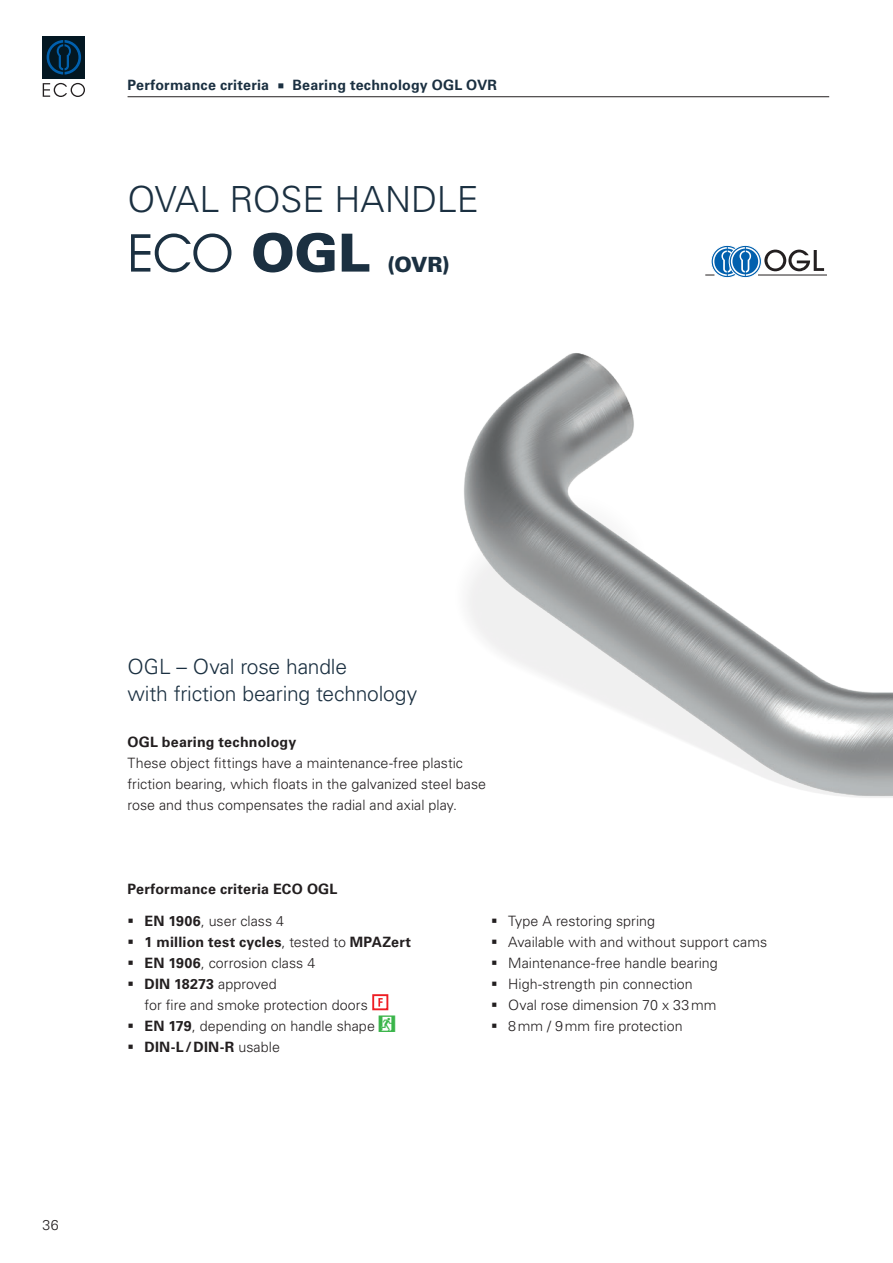
<style>
.page{position:relative;width:893px;height:1263px;background:#fff}
.page>*{position:absolute;margin:0;border:0;box-sizing:border-box;transform-origin:0 0}
.t1{font:52.5px "Avant Garde IT Cby BT";color:#1b3041}
.t2{font:300 36px "Univers LT Pro 45";letter-spacing:-.005em;color:#1b3041}
.t3{font:300 21px/27px "Univers LT Pro 45";letter-spacing:-.01em;color:#1b3041}
.t4{font:900 21px "Univers LT Pro 75";color:#1b3041}
.t5{font:300 14.25px/21px "Univers LT Pro 45";color:#231f20}
.t6{font:700 14.25px "Univers LT Pro 65";letter-spacing:.015em;color:#231f20}
.t7{font:700 14.25px "Univers LT Pro 65";letter-spacing:.015em;color:#1b3041}
.s1{font-family:"Univers LT Pro 75";font-weight:900}
.s2{font-family:"Univers LT Pro 65";font-weight:700}
.s3{font-family:"Univers LT Pro 45";font-weight:300}
.s4{font-family:"ECO Font";font-weight:400;font-size:16.5px;color:#3ab54a}
</style>
<div class="page">
<img style="left:274px;top:96px;width:619px;height:915px">
<div style="left:373px;top:995px;width:14px;height:14px;background:#fff"></div>
<div style="left:372px;top:994px;width:16px;height:16px;border:2px solid #ee1d23"></div>
<svg style="left:378px;top:998px;width:5px;height:8px"></svg>
<svg style="left:705px;top:245px;width:119px;height:33px"></svg>
<hr style="left:758px;top:275px;width:69px;height:1px;background:#231f20">
<hr style="left:128px;top:96px;width:701px;height:1px;background:#231f20">
<div style="left:43px;top:36px;width:42px;height:42px;background:#031722"></div>
<svg style="left:47px;top:40px;width:34px;height:35px"></svg>
<svg style="left:43px;top:83px;width:42px;height:14px"></svg>
<svg style="left:492px;top:918px;width:4px;height:4px"></svg>
<svg style="left:492px;top:939px;width:4px;height:4px"></svg>
<svg style="left:492px;top:960px;width:4px;height:4px"></svg>
<svg style="left:492px;top:981px;width:4px;height:4px"></svg>
<svg style="left:492px;top:1002px;width:4px;height:4px"></svg>
<p class="t7" style="left:128px;top:77px;width:371px">Performance criteria ■ Bearing technology OGL OVR</p>
<h2 class="t2" style="left:128px;top:177px;width:353px">OVAL ROSE HANDLE</h2>
<h1 class="t1" style="left:128px;top:221px;width:244px">ECO <span class="s1">OGL</span></h1>
<h3 class="t4" style="left:388px;top:251px;width:63px">(OVR)</h3>
<p class="t5" style="left:43px;top:1214px;width:18px">36</p>
<h3 class="t3" style="left:128px;top:653px;width:291px">OGL – Oval rose handle<br>with friction bearing technology</h3>
<p class="t6" style="left:128px;top:733px;width:170px">OGL bearing technology</p>
<p class="t5" style="left:128px;top:752px;width:360px">These object fittings have a maintenance-free plastic friction bearing, which floats in the galvanized steel base rose and thus compensates the radial and axial play.</p>
<p class="t6" style="left:128px;top:880px;width:211px">Performance criteria ECO OGL</p>
<p class="t5" style="left:145px;top:910px;width:141px"><span class="s2">EN 1906</span>, user class 4</p>
<p class="t6" style="left:145px;top:933px;width:268px">1 million test cycles<span class="s3">, tested to</span> MPAZert</p>
<p class="t5" style="left:145px;top:952px;width:172px"><span class="s2">EN 1906</span>, corrosion class 4</p>
<p class="t6" style="left:145px;top:975px;width:134px">DIN 18273 <span class="s3">approved</span></p>
<p class="t5" style="left:145px;top:994px;width:252px">for fire and smoke protection doors<br><span class="s2">EN 179</span>, depending on handle shape <span class="s4">Panik</span></p>
<p class="t6" style="left:145px;top:1038px;width:137px">DIN-L/DIN-R <span class="s3">usable</span></p>
<p class="t5" style="left:508px;top:910px;width:260px">Type A restoring spring<br>Available with and without support cams<br>Maintenance-free handle bearing<br>High-strength pin connection<br>Oval rose dimension 70 x 33mm<br>8mm / 9mm fire protection</p>
</div>
